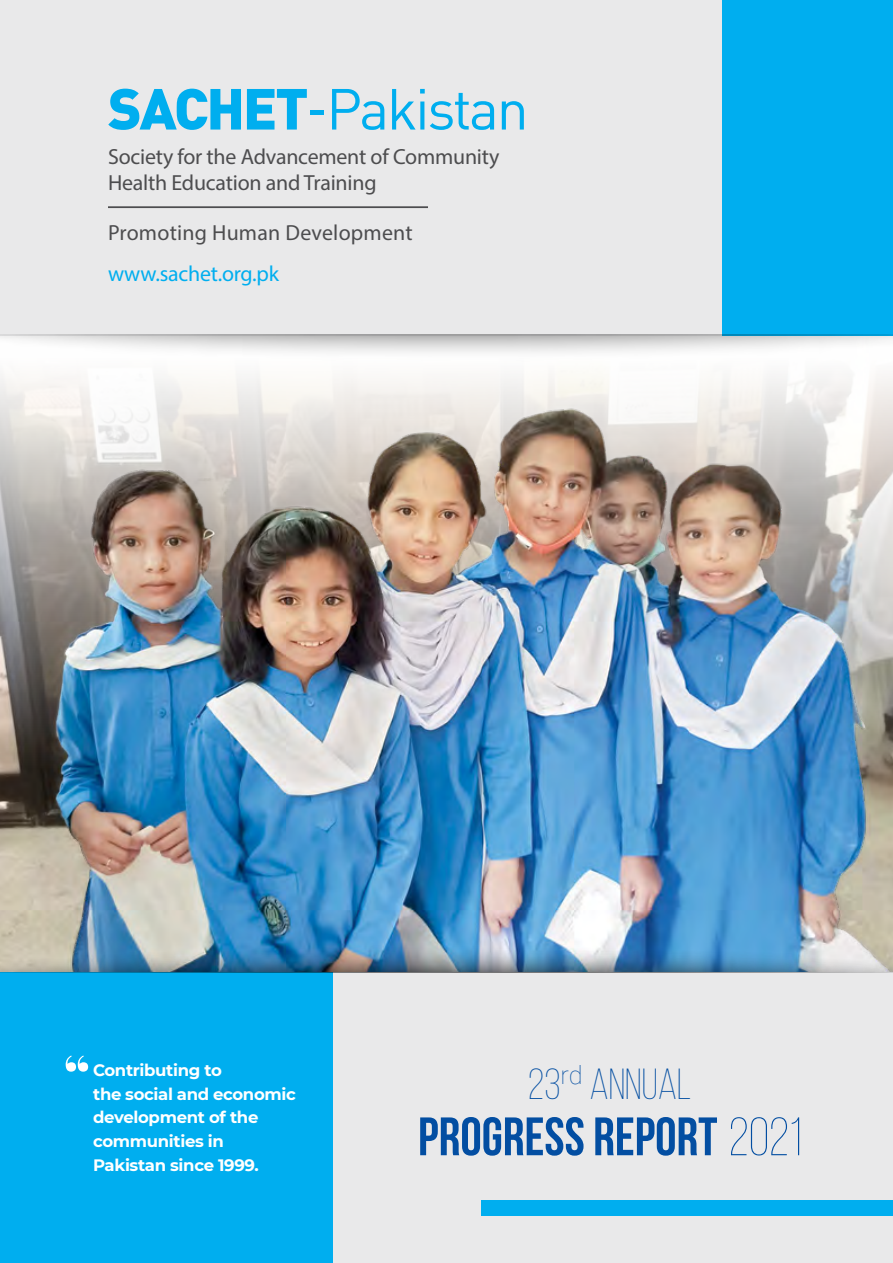
<style>
.page{position:relative;width:893px;height:1263px;background:#fff}
.page>*{position:absolute;margin:0;border:0;box-sizing:border-box;transform-origin:0 0}
.t1{font:57px "DIN Pro";letter-spacing:-.04em;color:#00aeef}
.t2{font:900 54.6px "Playfair Display SC";color:#fff;scale:.96 1}
.t3{font:700 54px "Bebas Neue";color:#034ea2}
.t4{font:300 43.5px "Bebas Neue";color:#034ea2}
.t5{font:21.9px/25.8px "Myriad Pro";letter-spacing:-.01em;color:#4d4d4f}
.t6{font:21.9px "Myriad Pro";letter-spacing:.01em;color:#4d4d4f}
.t7{font:21.9px "Myriad Pro";letter-spacing:-.01em;color:#00aeef}
.t8{font:700 16.5px/23.7px "Montserrat";letter-spacing:-.02em;color:#fff}
.s1{font-weight:900}
.s2{font-family:"Roboto Slab"}
.s3{font-weight:300}
</style>
<div class="page">
<div style="left:721px;top:0;width:172px;height:335px;background:#00aeef"></div>
<div style="left:0;top:0;width:721px;height:335px;background:#e9e9ea"></div>
<img style="left:0;top:374px;width:893px;height:570px">
<div style="left:292px;top:973px;width:601px;height:290px;background:#e9e9ea"></div>
<div style="left:0;top:973px;width:333px;height:290px;background:#00aeef"></div>
<div style="left:482px;top:1201px;width:411px;height:15px;background:#00aeef"></div>
<svg style="left:0;top:334px;width:893px;height:19px"></svg>
<img style="left:0;top:944px;width:893px;height:29px">
<hr style="left:108px;top:206px;width:320px;height:2px;background:#4d4d4f">
<h1 class="t1" style="left:108px;top:70px;width:422px"><span class="s1">SACHET</span><span class="s2">-</span>Pakistan</h1>
<h3 class="t5" style="left:108px;top:144px;width:393px">Society for the Advancement of Community<br>Health Education and Training</h3>
<h3 class="t6" style="left:108px;top:220px;width:306px">Promoting Human Development</h3>
<h3 class="t7" style="left:108px;top:260px;width:173px">www.sachet.org.pk</h3>
<h2 class="t2" style="left:64px;top:1032px;width:29px">“</h2>
<p class="t8" style="left:93px;top:1057px;width:204px">Contributing to<br>the social and economic development of the communities in<br>Pakistan since 1999.</p>
<h3 class="t4" style="left:528px;top:1060px;width:165px">23<sup>rd</sup> ANNUAL</h3>
<h3 class="t3" style="left:418px;top:1107px;width:385px">PROGRESS REPORT <span class="s3">2021</span></h3>
</div>
